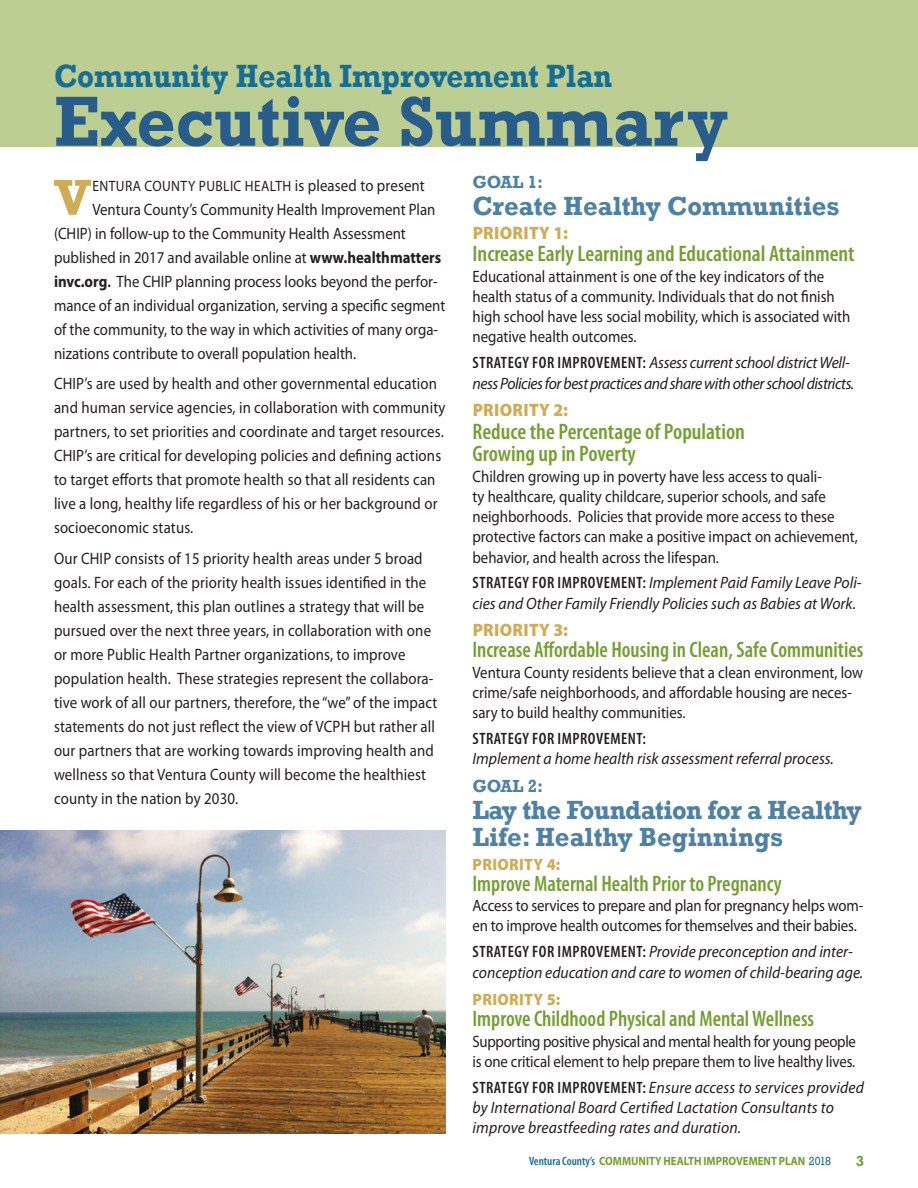
<style>
.page{position:relative;width:918px;height:1188px;background:#fff}
.page>*{position:absolute;margin:0;border:0;box-sizing:border-box;transform-origin:0 0}
.t1{font:700 72px "Rockwell";color:#285d8b;scale:.95 1}
.t2{font:700 51px "Rockwell";color:#d0ac54}
.t3{font:700 33px "Rockwell";color:#176e95;scale:.9 1}
.Section_Head{font:700 27px/27px "Rockwell";letter-spacing:-.02em;color:#4d81a5;scale:.95 1}
.Section_Head-2{font:700 27px "Rockwell";color:#4d81a5;scale:.95 1}
.Priority_Heading{font:600 condensed 22.5px "Myriad Pro";color:#749f32;scale:.95 1}
.Priority_Heading-2{font:600 condensed 22.5px/22.5px "Myriad Pro";color:#749f32}
.PRIORITY{font:900 18px "Myriad Pro";letter-spacing:.02em;color:#d0ac54;scale:.95 1}
.Section_small_CAPS{font:700 18px "Rockwell";color:#4d81a5;scale:.95 1}
.Priority_Heading-3{font:900 18px "Myriad Pro";letter-spacing:.02em;color:#d0ac54;scale:.95 1}
.t4{font:16.5px/24px "Myriad Pro";color:#231f20;scale:.9 1}
.Strategy_CAPS{font:italic 16.5px/20.2px "Myriad Pro";color:#231f20;scale:.95 1}
.Strategy_CAPS-2{font:italic 16.5px/20.7px "Myriad Pro";letter-spacing:-.03em;color:#231f20;scale:.95 1}
.t5{font:16.5px/20.2px "Myriad Pro";letter-spacing:-.02em;color:#231f20;scale:.9 1}
.Strategy_text{font:italic 16.5px "Myriad Pro";color:#231f20;scale:.95 1}
.Strategy_CAPS-3{font:600 condensed 16.5px "Myriad Pro";letter-spacing:.03em;color:#231f20}
.t6{font:900 16.5px "Myriad Pro";letter-spacing:.02em;color:#d0ac54;scale:.95 1}
.t7{font:15px "Myriad Pro";letter-spacing:.03em;color:#231f20;scale:.9 1}
.t8{font:700 15px "Rockwell Std";color:#749f32}
.t9{font:700 12px "Myriad Pro";color:#749f32;scale:.9 1}
.s1{font-weight:600;font-style:normal;font-stretch:condensed}
.s2{font-size:16.5px}
.s3{font-weight:700}
.s4{font-weight:600}
.s5{font-weight:600;font-stretch:condensed;color:#176e95}
.s6{font-family:"Rockwell Std";font-weight:400;color:#176e95}
</style>
<div class="page">
<div style="left:0;top:0;width:918px;height:147px;background:#bdce93"></div>
<img style="left:0;top:831px;width:445px;height:303px">
<p class="t3" style="left:54px;top:56px;width:622px">Community Health Improvement Plan</p>
<p class="t1" style="left:54px;top:78px;width:711px">Executive Summary</p>
<p class="Section_small_CAPS" style="left:472px;top:171px;width:76px">GOAL 1:</p>
<p class="Section_Head-2" style="left:472px;top:189px;width:388px">Create Healthy Communities</p>
<p class="Priority_Heading-3" style="left:473px;top:221px;width:102px">PRIORITY 1:</p>
<p class="Priority_Heading-2" style="left:472px;top:242px;width:384px">Increase Early Learning and Educational Attainment</p>
<p class="t4" style="left:472px;top:266px;width:421px;line-height:20.2px">Educational attainment is one of the key indicators of the health status of a community. Individuals that do not finish high school have less social mobility, which is associated with negative health outcomes.</p>
<p class="Strategy_CAPS-2" style="left:472px;top:352px;width:403px"><span class="s1">STRATEGY FOR IMPROVEMENT:</span> Assess current school district Well&shy;ness Policies for best practices and share with other school districts.</p>
<p class="PRIORITY" style="left:473px;top:398px;width:102px">PRIORITY 2:</p>
<p class="Priority_Heading-2" style="left:472px;top:420px;width:274px">Reduce the Percentage of Population<br>Growing up in Poverty</p>
<p class="t4" style="left:472px;top:466px;width:430px;line-height:20.2px">Children growing up in poverty have less access to quali-<br>ty healthcare, quality childcare, superior schools, and safe neighborhoods. Policies that provide more access to these protective factors can make a positive impact on achievement, behavior, and health across the lifespan.</p>
<p class="Strategy_CAPS" style="left:472px;top:572px;width:411px"><span class="s1">STRATEGY FOR IMPROVEMENT:</span> Implement Paid Family Leave Poli&shy;cies and Other Family Friendly Policies such as Babies at Work.</p>
<p class="PRIORITY" style="left:473px;top:618px;width:102px">PRIORITY 3:</p>
<p class="Priority_Heading" style="left:472px;top:636px;width:413px">Increase Affordable Housing in Clean, Safe Communities</p>
<p class="t4" style="left:472px;top:662px;width:436px;line-height:20.2px">Ventura County residents believe that a clean environment, low crime/safe neighborhoods, and affordable housing are neces&shy;sary to build healthy communities.</p>
<p class="Strategy_CAPS-3" style="left:473px;top:728px;width:175px">STRATEGY FOR IMPROVEMENT:</p>
<p class="Strategy_text" style="left:472px;top:748px;width:382px">Implement a home health risk assessment referral process.</p>
<p class="Section_small_CAPS" style="left:472px;top:775px;width:76px">GOAL 2:</p>
<p class="Section_Head" style="left:472px;top:796px;width:411px">Lay the Foundation for a Healthy<br>Life: Healthy Beginnings</p>
<p class="t6" style="left:473px;top:853px;width:94px">PRIORITY 4:</p>
<p class="Priority_Heading" style="left:472px;top:870px;width:327px">Improve Maternal Health Prior to Pregnancy</p>
<p class="t4" style="left:472px;top:895px;width:436px;line-height:20.2px">Access to services to prepare and plan for pregnancy helps wom&shy;en to improve health outcomes for themselves and their babies.</p>
<p class="Strategy_CAPS" style="left:472px;top:941px;width:413px;line-height:20.7px"><span class="s1">STRATEGY FOR IMPROVEMENT:</span> Provide preconception and inter&shy;conception education and care to women of child-bearing age.</p>
<p class="t6" style="left:473px;top:989px;width:94px">PRIORITY 5:</p>
<p class="Priority_Heading" style="left:472px;top:1005px;width:361px">Improve Childhood Physical and Mental Wellness</p>
<p class="t5" style="left:472px;top:1031px;width:428px">Supporting positive physical and mental health for young people is one critical element to help prepare them to live healthy lives.</p>
<p class="Strategy_CAPS" style="left:472px;top:1077px;width:414px"><span class="s1">STRATEGY FOR IMPROVEMENT:</span> Ensure access to services provided by International Board Certified Lactation Consultants to improve breastfeeding rates and duration.</p>
<p class="t2" style="left:54px;top:167px;width:38px">V</p>
<p class="t7" style="left:93px;top:176px;width:371px">ENTURA COUNTY PUBLIC HEALTH <span class="s2">is pleased to present</span></p>
<p class="t4" style="left:54px;top:197px;width:436px;text-indent:38px">Ventura County’s Community Health Improvement Plan (CHIP) in follow-up to the Community Health Assessment published in 2017 and available online at <span class="s3">www.healthmatters invc.org</span><span class="s4">.</span> The CHIP planning process looks beyond the perfor&shy;mance of an individual organization, serving a specific segment of the community, to the way in which activities of many orga&shy;nizations contribute to overall population health.</p>
<p class="t4" style="left:54px;top:372px;width:437px">CHIP’s are used by health and other governmental education and human service agencies, in collaboration with community partners, to set priorities and coordinate and target resources.<br>CHIP’s are critical for developing policies and defining actions to target efforts that promote health so that all residents can live a long, healthy life regardless of his or her background or socioeconomic status.</p>
<p class="t4" style="left:54px;top:546px;width:428px">Our CHIP consists of 15 priority health areas under 5 broad goals. For each of the priority health issues identified in the health assessment, this plan outlines a strategy that will be pursued over the next three years, in collaboration with one or more Public Health Partner organizations, to improve population health. These strategies represent the collabora&shy;tive work of all our partners, therefore, the “we” of the impact statements do not just reflect the view of VCPH but rather all our partners that are working towards improving health and wellness so that Ventura County will become the healthiest county in the nation by 2030.</p>
<p class="t9" style="left:529px;top:1154px;width:337px"><span class="s5">Ventura County’s</span> COMMUNITY HEALTH IMPROVEMENT PLAN <span class="s6">2018</span></p>
<p class="t8" style="left:856px;top:1152px;width:10px">3</p>
</div>
